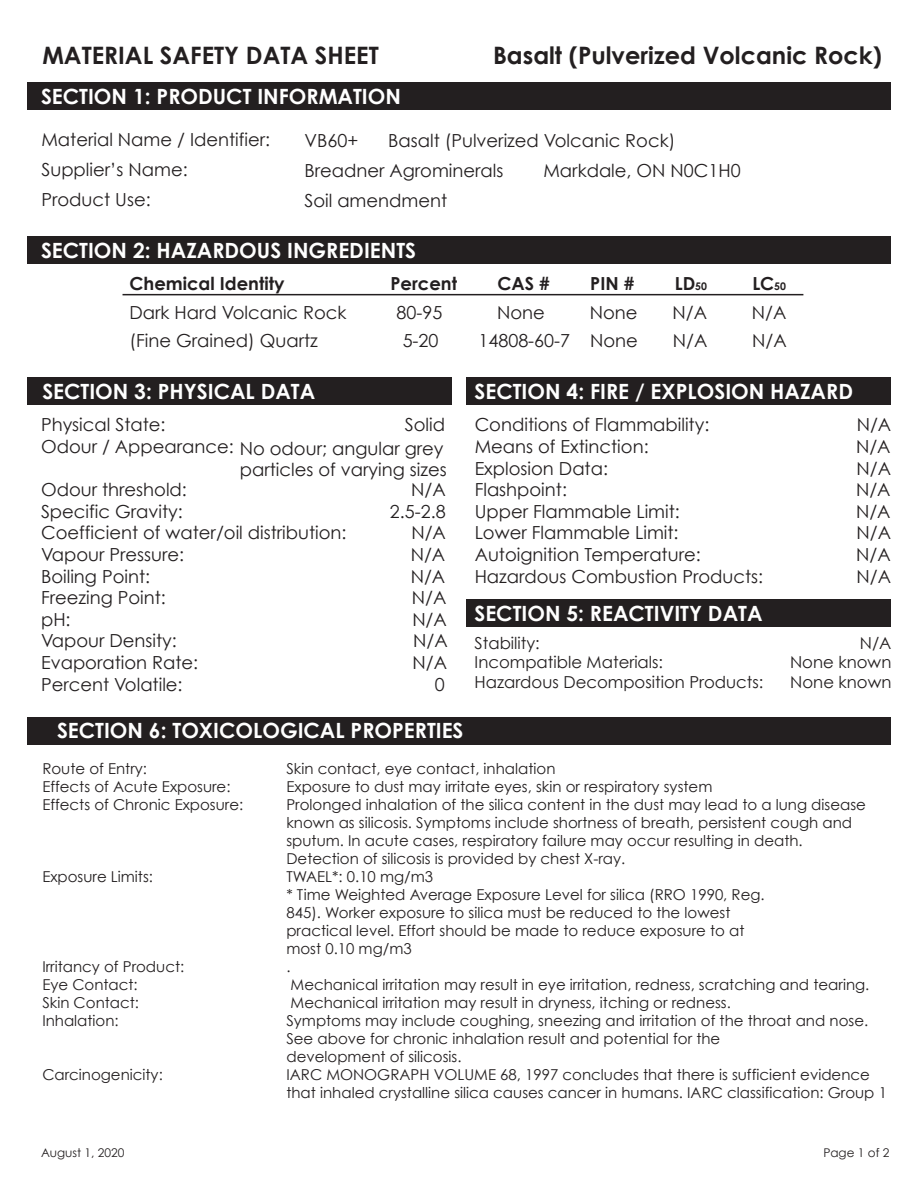
<style>
.page{position:relative;width:918px;height:1188px;background:#fff}
.page>*{position:absolute;margin:0;border:0;box-sizing:border-box;transform-origin:0 0}
.t1{font:700 24px "Century Gothic";color:#231f20}
.t2{font:700 21px "Century Gothic";color:#fff}
.t3{font:18px/30px "Century Gothic";color:#231f20}
.t4{font:700 18px "Century Gothic";color:#231f20}
.t5{font:16.5px "Century Gothic";color:#231f20}
.t6{font:15px/18px "Century Gothic";color:#231f20}
.t7{font:12px "Century Gothic";color:#231f20}
.s1{font-size:10.5px}
</style>
<div class="page">
<div style="left:27px;top:82px;width:864px;height:28px;background:#231f20"></div>
<div style="left:27px;top:236px;width:864px;height:28px;background:#231f20"></div>
<div style="left:27px;top:717px;width:864px;height:28px;background:#231f20"></div>
<div style="left:27px;top:377px;width:425px;height:28px;background:#231f20"></div>
<div style="left:466px;top:377px;width:425px;height:28px;background:#231f20"></div>
<div style="left:466px;top:599px;width:425px;height:28px;background:#231f20"></div>
<hr style="left:123px;top:294px;width:680px;height:1px;background:#231f20">
<h1 class="t1" style="left:42px;top:40px;width:338px">MATERIAL SAFETY DATA SHEET</h1>
<h1 class="t1" style="left:493px;top:40px;width:390px">Basalt (Pulverized Volcanic Rock)</h1>
<h2 class="t2" style="left:41px;top:83px;width:361px">SECTION 1: PRODUCT INFORMATION</h2>
<p class="t3" style="left:304px;top:125px;width:55px">VB60+</p>
<p class="t3" style="left:41px;top:124px;width:230px">Material Name / Identifier:<br>Supplier’s Name:<br>Product Use:</p>
<p class="t3" style="left:304px;top:125px;width:372px;text-indent:84px">Basalt (Pulverized Volcanic Rock)<br>Breadner Agrominerals</p>
<p class="t3" style="left:543px;top:155px;width:199px">Markdale, ON N0C1H0</p>
<p class="t3" style="left:304px;top:185px;width:144px">Soil amendment</p>
<h2 class="t2" style="left:41px;top:237px;width:377px">SECTION 2: HAZARDOUS INGREDIENTS</h2>
<p class="t4" style="left:130px;top:273px;width:157px">Chemical Identity</p>
<p class="t4" style="left:391px;top:273px;width:68px">Percent</p>
<p class="t4" style="left:497px;top:273px;width:54px">CAS #</p>
<p class="t4" style="left:590px;top:273px;width:46px">PIN #</p>
<p class="t4" style="left:675px;top:273px;width:34px">LD<span class="s1">50</span></p>
<p class="t4" style="left:752px;top:272px;width:35px">LC<span class="s1">50</span></p>
<p class="t3" style="left:130px;top:297px;width:219px">Dark Hard Volcanic Rock</p>
<p class="t3" style="left:396px;top:297px;width:47px">80-95</p>
<p class="t3" style="left:497px;top:297px;width:49px">None</p>
<p class="t3" style="left:590px;top:297px;width:49px">None</p>
<p class="t3" style="left:673px;top:297px;width:36px">N/A</p>
<p class="t3" style="left:752px;top:297px;width:36px">N/A</p>
<p class="t3" style="left:130px;top:326px;width:190px">(Fine Grained) Quartz</p>
<p class="t3" style="left:403px;top:326px;width:37px">5-20</p>
<p class="t3" style="left:478px;top:326px;width:161px">14808-60-7 None</p>
<p class="t3" style="left:673px;top:326px;width:36px">N/A</p>
<p class="t3" style="left:752px;top:326px;width:36px">N/A</p>
<h2 class="t2" style="left:42px;top:378px;width:274px">SECTION 3: PHYSICAL DATA</h2>
<p class="t3" style="left:41px;top:410px;width:126px">Physical State:</p>
<p class="t3" style="left:405px;top:410px;width:42px">Solid</p>
<p class="t3" style="left:41px;top:431px;width:194px">Odour / Appearance:</p>
<p class="t3" style="left:41px;top:474px;width:147px">Odour threshold:</p>
<p class="t3" style="left:411px;top:474px;width:36px">N/A</p>
<p class="t3" style="left:41px;top:496px;width:143px">Specific Gravity:</p>
<p class="t3" style="left:390px;top:496px;width:57px">2.5-2.8</p>
<p class="t3" style="left:41px;top:518px;width:307px">Coefficient of water/oil distribution:</p>
<p class="t3" style="left:411px;top:518px;width:36px">N/A</p>
<p class="t3" style="left:41px;top:539px;width:145px">Vapour Pressure:</p>
<p class="t3" style="left:411px;top:539px;width:36px">N/A</p>
<p class="t3" style="left:41px;top:561px;width:111px">Boiling Point:</p>
<p class="t3" style="left:411px;top:561px;width:36px">N/A</p>
<p class="t3" style="left:41px;top:582px;width:126px">Freezing Point:</p>
<p class="t3" style="left:412px;top:582px;width:36px">N/A</p>
<p class="t3" style="left:41px;top:604px;width:31px">pH:</p>
<p class="t3" style="left:412px;top:604px;width:36px">N/A</p>
<p class="t3" style="left:41px;top:626px;width:137px">Vapour Density:</p>
<p class="t3" style="left:413px;top:626px;width:36px">N/A</p>
<p class="t3" style="left:41px;top:647px;width:159px">Evaporation Rate:</p>
<p class="t3" style="left:413px;top:647px;width:36px">N/A</p>
<p class="t3" style="left:41px;top:669px;width:143px">Percent Volatile:</p>
<p class="t3" style="left:435px;top:669px;width:11px">0</p>
<p class="t3" style="left:240px;top:437px;width:208px;line-height:21.6px">No odour; angular grey particles of varying sizes</p>
<h2 class="t2" style="left:475px;top:378px;width:380px">SECTION 4: FIRE / EXPLOSION HAZARD</h2>
<p class="t3" style="left:475px;top:410px;width:236px">Conditions of Flammability:</p>
<p class="t3" style="left:857px;top:410px;width:36px">N/A</p>
<p class="t3" style="left:475px;top:431px;width:175px">Means of Extinction:</p>
<p class="t3" style="left:856px;top:431px;width:36px">N/A</p>
<p class="t3" style="left:475px;top:453px;width:135px">Explosion Data:</p>
<p class="t3" style="left:856px;top:453px;width:36px">N/A</p>
<p class="t3" style="left:475px;top:474px;width:94px">Flashpoint:</p>
<p class="t3" style="left:856px;top:474px;width:36px">N/A</p>
<p class="t3" style="left:475px;top:496px;width:207px">Upper Flammable Limit:</p>
<p class="t3" style="left:856px;top:496px;width:36px">N/A</p>
<p class="t3" style="left:475px;top:518px;width:205px">Lower Flammable Limit:</p>
<p class="t3" style="left:857px;top:518px;width:36px">N/A</p>
<p class="t3" style="left:475px;top:539px;width:228px">Autoignition Temperature:</p>
<p class="t3" style="left:856px;top:539px;width:36px">N/A</p>
<p class="t3" style="left:475px;top:561px;width:290px">Hazardous Combustion Products:</p>
<p class="t3" style="left:857px;top:561px;width:36px">N/A</p>
<h2 class="t2" style="left:474px;top:600px;width:290px">SECTION 5: REACTIVITY DATA</h2>
<p class="t5" style="left:475px;top:633px;width:67px">Stability:</p>
<p class="t5" style="left:860px;top:633px;width:33px">N/A</p>
<p class="t5" style="left:475px;top:652px;width:190px">Incompatible Materials:</p>
<p class="t5" style="left:790px;top:652px;width:103px">None known</p>
<p class="t5" style="left:475px;top:672px;width:290px">Hazardous Decomposition Products:</p>
<p class="t5" style="left:790px;top:672px;width:103px">None known</p>
<h2 class="t2" style="left:57px;top:718px;width:408px">SECTION 6: TOXICOLOGICAL PROPERTIES</h2>
<p class="t6" style="left:286px;top:760px;width:602px">Skin contact, eye contact, inhalation<br>Exposure to dust may irritate eyes, skin or respiratory system<br>Prolonged inhalation of the silica content in the dust may lead to a lung disease known as silicosis. Symptoms include shortness of breath, persistent cough and sputum. In acute cases, respiratory failure may occur resulting in death.<br>Detection of silicosis is provided by chest X-ray.<br>TWAEL*: 0.10 mg/m3<br>* Time Weighted Average Exposure Level for silica (RRO 1990, Reg.<br>845). Worker exposure to silica must be reduced to the lowest<br>practical level. Effort should be made to reduce exposure to at<br>most 0.10 mg/m3<br>.<br>Mechanical irritation may result in eye irritation, redness, scratching and tearing.<br>Mechanical irritation may result in dryness, itching or redness.<br>Symptoms may include coughing, sneezing and irritation of the throat and nose.<br>See above for chronic inhalation result and potential for the<br>development of silicosis.<br>IARC MONOGRAPH VOLUME 68, 1997 concludes that there is sufficient evidence that inhaled crystalline silica causes cancer in humans. IARC classification: Group 1</p>
<p class="t6" style="left:42px;top:760px;width:202px">Route of Entry:<br>Effects of Acute Exposure:<br>Effects of Chronic Exposure:</p>
<p class="t6" style="left:42px;top:868px;width:112px">Exposure Limits:</p>
<p class="t6" style="left:42px;top:958px;width:143px">Irritancy of Product:<br>Eye Contact:<br>Skin Contact:<br>Inhalation:</p>
<p class="t6" style="left:42px;top:1066px;width:122px">Carcinogenicity:</p>
<p class="t7" style="left:41px;top:1146px;width:85px">August 1, 2020</p>
<p class="t7" style="left:823px;top:1146px;width:68px">Page 1 of 2</p>
</div>
